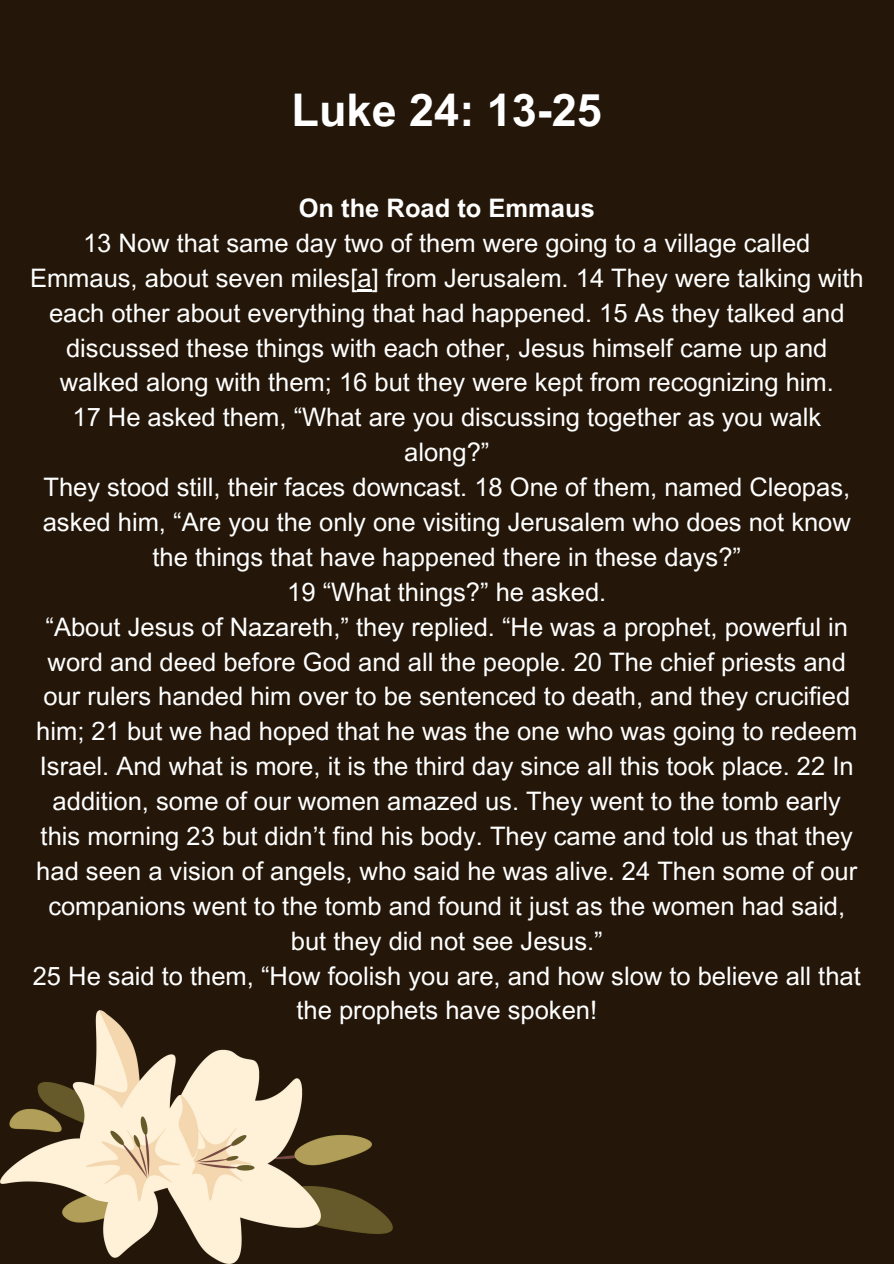
<style>
.page{position:relative;width:894px;height:1264px;background:#fff}
.page>*{position:absolute;margin:0;border:0;box-sizing:border-box;transform-origin:0 0}
.t1{font:700 45px "Arial MT Pro";color:#fff}
.t2{font:25.5px/34.8px "Arial MT Pro";color:#fff;text-align:center}
.t3{font:700 25.5px "Arial MT Pro";color:#fff}
</style>
<div class="page">
<div style="left:0;top:0;width:893px;height:1263px;background:#241709"></div>
<svg style="left:357px;top:289px;width:14px;height:2px"></svg>
<img style="left:0;top:1010px;width:393px;height:253px">
<p class="t1" style="left:291px;top:94px;width:312px">Luke 24: 13-25</p>
<h1 class="t3" style="left:298px;top:198px;width:297px">On the Road to Emmaus</h1>
<p class="t2" style="left:30px;top:229px;width:834px">13 Now that same day two of them were going to a village called Emmaus, about seven miles[a] from Jerusalem. 14 They were talking with each other about everything that had happened. 15 As they talked and discussed these things with each other, Jesus himself came up and walked along with them; 16 but they were kept from recognizing him.</p>
<p class="t2" style="left:72px;top:403px;width:749px">17 He asked them, “What are you discussing together as you walk along?”</p>
<p class="t2" style="left:43px;top:473px;width:809px">They stood still, their faces downcast. 18 One of them, named Cleopas, asked him, “Are you the only one visiting Jerusalem who does not know the things that have happened there in these days?”</p>
<p class="t2" style="left:287px;top:577px;width:320px">19 “What things?” he asked.</p>
<p class="t2" style="left:36px;top:612px;width:822px">“About Jesus of Nazareth,” they replied. “He was a prophet, powerful in word and deed before God and all the people. 20 The chief priests and our rulers handed him over to be sentenced to death, and they crucified him; 21 but we had hoped that he was the one who was going to redeem Israel. And what is more, it is the third day since all this took place. 22 In addition, some of our women amazed us. They went to the tomb early this morning 23 but didn’t find his body. They came and told us that they had seen a vision of angels, who said he was alive. 24 Then some of our companions went to the tomb and found it just as the women had said, but they did not see Jesus.”</p>
<p class="t2" style="left:33px;top:961px;width:829px">25 He said to them, “How foolish you are, and how slow to believe all that the prophets have spoken!</p>
</div>
